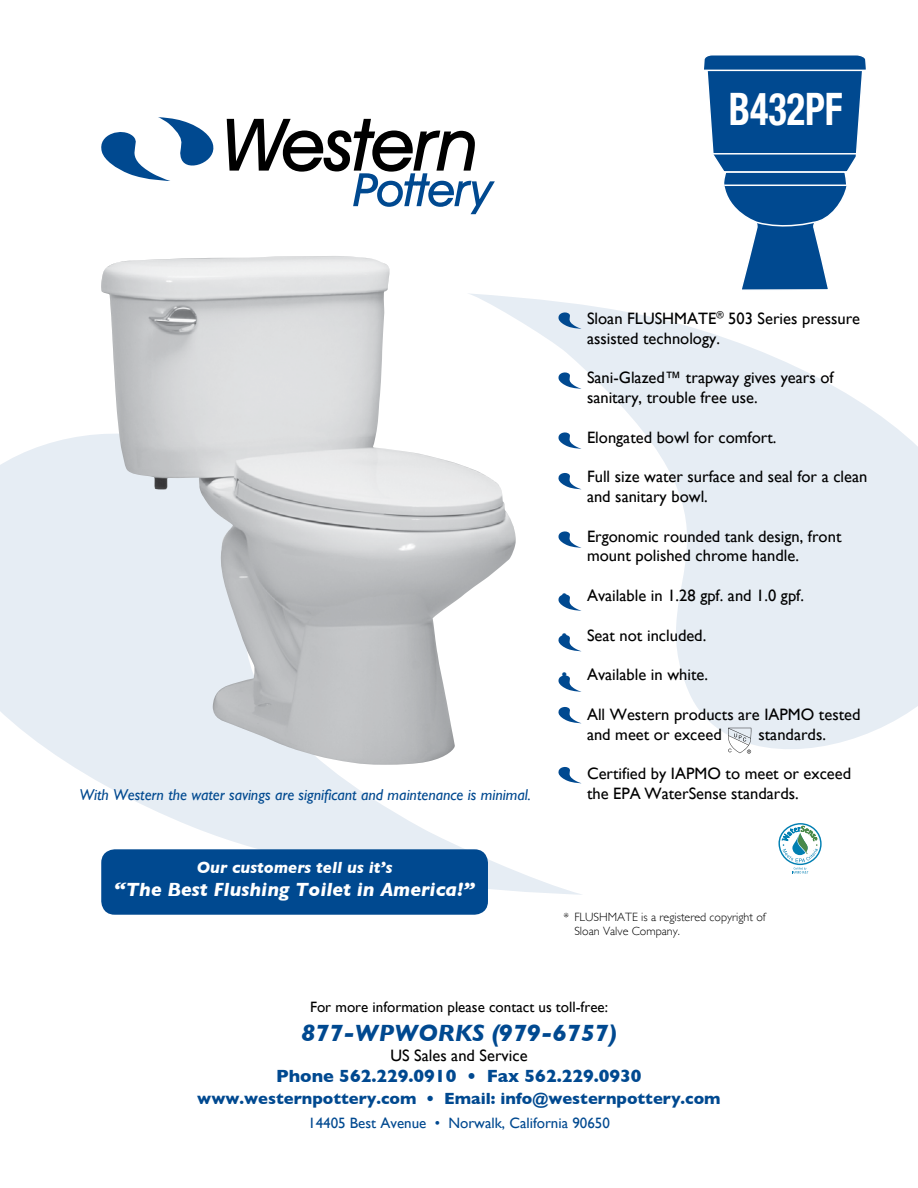
<style>
.page{position:relative;width:918px;height:1188px;background:#fff}
.page>*{position:absolute;margin:0;border:0;box-sizing:border-box;transform-origin:0 0}
.t1{font:700 condensed 45px "Helvetica Neue";color:#fff;scale:.85 1}
.t2{font:italic 700 24px "Gill Sans";color:#004990}
.t3{font:italic 700 19.5px "Gill Sans";color:#fff}
.t4{font:700 18px "Gill Sans";color:#004990}
.t5{font:16.5px/19.8px "Gill Sans";color:#000}
.t6{font:700 16.5px "Gill Sans";color:#004990}
.t7{font:italic 700 16.5px "Gill Sans";color:#fff}
.t8{font:italic 15.75px "Gill Sans";color:#004990}
.t9{font:15px "Gill Sans";color:#000}
.t10{font:15px "Gill Sans";color:#004990}
.t11{font:300 12px/14.4px "Gill Sans";color:#000}
.s1{color:#004990}
</style>
<div class="page">
<svg style="left:516px;top:297px;width:402px;height:455px;fill:#e6edf4"></svg>
<svg style="left:0;top:383px;width:583px;height:512px"></svg>
<svg style="left:704px;top:55px;width:162px;height:235px"></svg>
<svg style="left:728px;top:728px;width:23px;height:26px"></svg>
<div style="left:101px;top:849px;width:387px;height:66px;background:#004990;border-radius:14px"></div>
<svg style="left:778px;top:823px;width:44px;height:51px"></svg>
<svg style="left:558px;top:312px;width:24px;height:17px"></svg>
<svg style="left:558px;top:372px;width:24px;height:17px"></svg>
<svg style="left:558px;top:432px;width:24px;height:17px"></svg>
<svg style="left:558px;top:473px;width:24px;height:16px"></svg>
<svg style="left:558px;top:531px;width:24px;height:17px"></svg>
<svg style="left:558px;top:594px;width:24px;height:17px"></svg>
<svg style="left:558px;top:635px;width:24px;height:16px"></svg>
<svg style="left:558px;top:675px;width:24px;height:17px"></svg>
<svg style="left:558px;top:707px;width:24px;height:16px"></svg>
<svg style="left:558px;top:767px;width:24px;height:16px"></svg>
<svg style="left:101px;top:117px;width:113px;height:64px"></svg>
<svg style="left:227px;top:119px;width:268px;height:95px"></svg>
<img style="left:101px;top:256px;width:415px;height:509px">
<h1 class="t1" style="left:729px;top:81px;width:136px">B432PF</h1>
<p class="t8" style="left:80px;top:786px;width:453px">With Western the water savings are significant and maintenance is minimal.</p>
<p class="t7" style="left:197px;top:857px;width:197px">Our customers tell us it’s</p>
<p class="t3" style="left:115px;top:878px;width:361px">“The Best Flushing Toilet in America!”</p>
<p class="t5" style="left:587px;top:308px;width:275px;text-indent:-25px"><span class="s1">•</span> Sloan FLUSHMATE<sup>®</sup> 503 Series pressure assisted technology.</p>
<p class="t5" style="left:587px;top:368px;width:248px;text-indent:-25px"><span class="s1">•</span> Sani-Glazed™ trapway gives years of sanitary, trouble free use.</p>
<p class="t5" style="left:562px;top:427px;width:216px"><span class="s1">•</span> Elongated bowl for comfort.</p>
<p class="t5" style="left:587px;top:467px;width:282px;text-indent:-25px"><span class="s1">•</span> Full size water surface and seal for a clean and sanitary bowl.</p>
<p class="t5" style="left:587px;top:526px;width:256px;text-indent:-25px"><span class="s1">•</span> Ergonomic rounded tank design, front mount polished chrome handle.</p>
<p class="t5" style="left:562px;top:585px;width:244px"><span class="s1">•</span> Available in 1.28 gpf. and 1.0 gpf.</p>
<p class="t5" style="left:562px;top:625px;width:146px"><span class="s1">•</span> Seat not included.</p>
<p class="t5" style="left:562px;top:665px;width:148px"><span class="s1">•</span> Available in white.</p>
<p class="t5" style="left:587px;top:704px;width:275px;text-indent:-25px"><span class="s1">•</span> All Western products are IAPMO tested and meet or exceed</p>
<p class="t5" style="left:758px;top:724px;width:69px">standards.</p>
<p class="t5" style="left:587px;top:764px;width:266px;text-indent:-25px"><span class="s1">•</span> Certified by IAPMO to meet or exceed the EPA WaterSense standards.</p>
<p class="t11" style="left:574px;top:909px;width:193px;text-indent:-11px">* FLUSHMATE is a registered copyright of<br>Sloan Valve Company.</p>
<p class="t9" style="left:310px;top:998px;width:299px">For more information please contact us toll-free:</p>
<h2 class="t2" style="left:301px;top:1019px;width:317px">877-WPWORKS (979-6757)</h2>
<p class="t5" style="left:390px;top:1045px;width:139px">US Sales and Service</p>
<p class="t4" style="left:276px;top:1062px;width:367px">Phone 562.229.0910 • Fax 562.229.0930</p>
<p class="t6" style="left:197px;top:1085px;width:525px">www.westernpottery.com • Email: info@westernpottery.com</p>
<p class="t10" style="left:308px;top:1114px;width:303px">14405 Best Avenue • Norwalk, California 90650</p>
</div>
